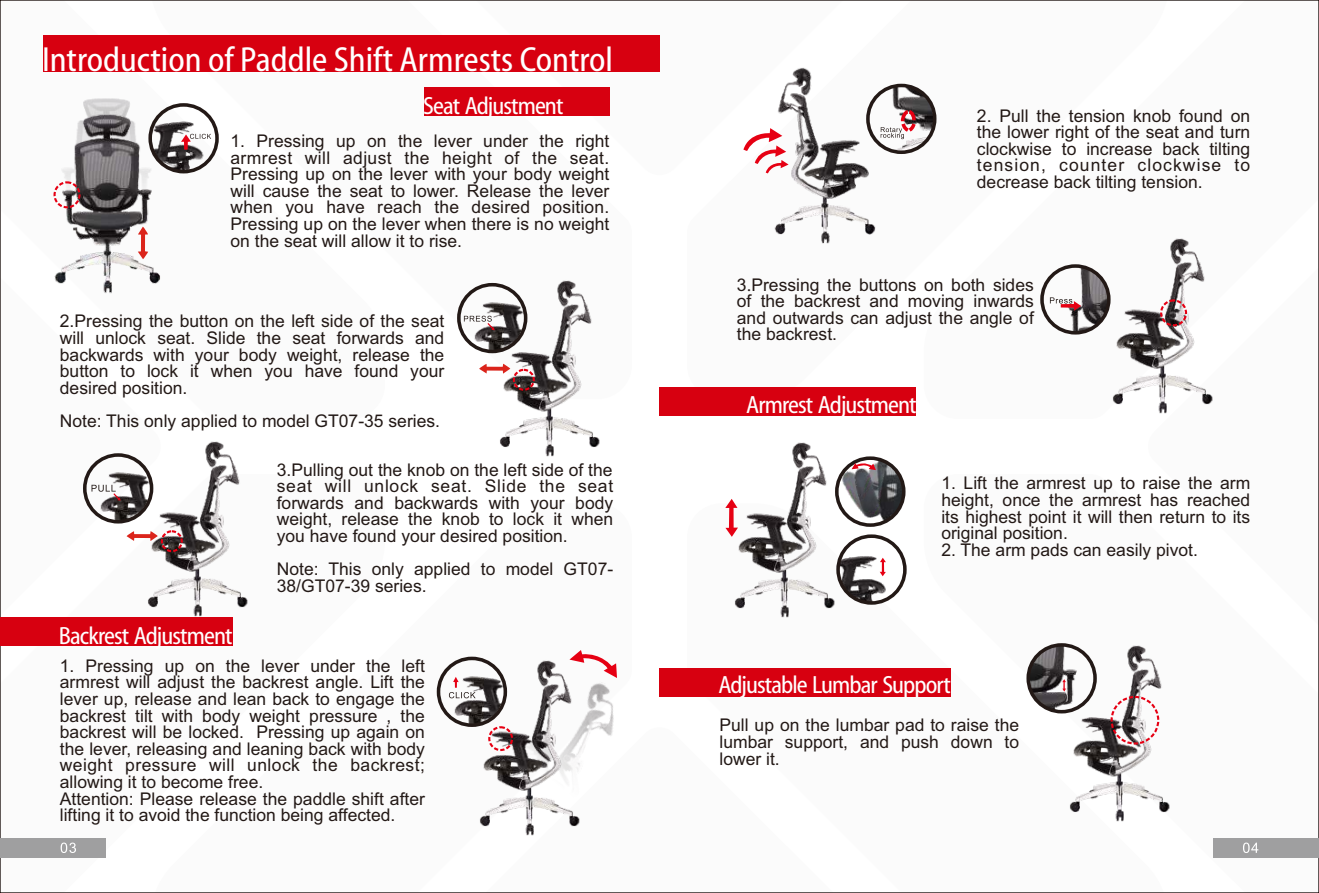
<style>
.page{position:relative;width:1319px;height:893px;background:#fff}
.page>*{position:absolute;margin:0;border:0;box-sizing:border-box;transform-origin:0 0}
.t1{font:35px "Myriad Cn Web";color:#fff}
.t2{font:25px "Myriad Cn Web";letter-spacing:-.035em;color:#fff}
.t3{font:17.5px/16.5px "Arial";color:#231916;text-align:justify}
.s1{font-family:"ST Xihei"}
</style>
<div class="page">
<svg style="left:475px;top:35px;width:329px;height:81px"></svg>
<div style="left:1213px;top:838px;width:105px;height:20px;background:#9f9fa0"></div>
<div style="left:0;top:838px;width:105px;height:20px;background:#9f9fa0"></div>
<svg style="left:61px;top:843px;width:15px;height:10px"></svg>
<svg style="left:1243px;top:843px;width:15px;height:10px"></svg>
<div style="left:424px;top:87px;width:185px;height:28px;background:#d70010"></div>
<div style="left:0;top:618px;width:232px;height:28px;background:#d70010"></div>
<div style="left:659px;top:388px;width:256px;height:28px;background:#d70010"></div>
<div style="left:659px;top:669px;width:291px;height:28px;background:#d70010"></div>
<div style="left:43px;top:36px;width:616px;height:36px;background:#d70010"></div>
<img style="left:83px;top:98px;width:78px;height:15px">
<img style="left:54px;top:113px;width:115px;height:180px">
<div style="left:53px;top:181px;width:27px;height:27px;border:2px dashed #e60013;border-radius:50%"></div>
<svg style="left:138px;top:227px;width:10px;height:32px"></svg>
<img style="left:150px;top:105px;width:67px;height:67px;border-radius:50%">
<div style="left:148px;top:103px;width:71px;height:70px;border:4px solid #231916;border-radius:50%"></div>
<svg style="left:181px;top:134px;width:30px;height:16px"></svg>
<img style="left:460px;top:656px;width:154px;height:80px">
<img style="left:469px;top:659px;width:124px;height:177px">
<svg style="left:569px;top:650px;width:48px;height:28px"></svg>
<div style="left:488px;top:726px;width:25px;height:25px;border:2px dashed #e60013;border-radius:50%"></div>
<img style="left:441px;top:658px;width:62px;height:67px">
<div style="left:436px;top:657px;width:71px;height:70px;border:4px solid #231916;border-radius:50%"></div>
<svg style="left:449px;top:677px;width:26px;height:21px"></svg>
<img style="left:762px;top:68px;width:114px;height:176px">
<img style="left:869px;top:85px;width:64px;height:67px">
<div style="left:866px;top:84px;width:70px;height:70px;border:4px solid #231916;border-radius:50%"></div>
<svg style="left:880px;top:108px;width:38px;height:31px"></svg>
<svg style="left:743px;top:128px;width:45px;height:45px"></svg>
<img style="left:848px;top:536px;width:55px;height:67px">
<div style="left:836px;top:534px;width:70px;height:71px;border:4px solid #231916;border-radius:50%"></div>
<img style="left:848px;top:459px;width:55px;height:66px">
<img style="left:836px;top:458px;width:67px;height:67px;border-radius:50%">
<div style="left:834px;top:456px;width:71px;height:71px;border:4px solid #231916;border-radius:50%"></div>
<svg style="left:851px;top:461px;width:24px;height:9px"></svg>
<svg style="left:879px;top:558px;width:6px;height:18px"></svg>
<img style="left:725px;top:442px;width:123px;height:176px">
<img style="left:1029px;top:648px;width:30px;height:64px">
<div style="left:1026px;top:643px;width:70px;height:70px;border:4px solid #231916;border-radius:50%"></div>
<img style="left:1059px;top:645px;width:111px;height:177px">
<div style="left:1110px;top:696px;width:49px;height:49px;border:2px dashed #e60013;border-radius:50%"></div>
<img style="left:1049px;top:266px;width:53px;height:67px">
<div style="left:1040px;top:264px;width:70px;height:71px;border:4px solid #231916;border-radius:50%"></div>
<img style="left:1102px;top:238px;width:111px;height:176px">
<div style="left:1159px;top:299px;width:27px;height:27px;border:2px dashed #e60013;border-radius:50%"></div>
<svg style="left:1049px;top:297px;width:31px;height:14px"></svg>
<img style="left:489px;top:280px;width:111px;height:177px">
<div style="left:512px;top:369px;width:22px;height:22px;border:2px dashed #e60013;border-radius:50%"></div>
<svg style="left:479px;top:364px;width:31px;height:10px"></svg>
<img style="left:460px;top:285px;width:64px;height:66px">
<div style="left:457px;top:283px;width:70px;height:70px;border:4px solid #231916;border-radius:50%"></div>
<svg style="left:464px;top:316px;width:30px;height:14px"></svg>
<img style="left:138px;top:441px;width:110px;height:177px">
<div style="left:161px;top:530px;width:22px;height:22px;border:2px dashed #e60013;border-radius:50%"></div>
<svg style="left:126px;top:531px;width:32px;height:10px"></svg>
<img style="left:86px;top:455px;width:64px;height:67px">
<div style="left:83px;top:453px;width:70px;height:71px;border:4px solid #231916;border-radius:50%"></div>
<svg style="left:91px;top:485px;width:30px;height:15px"></svg>
<h1 class="t1" style="left:42px;top:46px;width:572px">Introduction of Paddle Shift Armrests Control</h1>
<h2 class="t2" style="left:423px;top:96px;width:142px">Seat Adjustment</h2>
<p class="t3" style="left:230px;top:134px;width:380px">1. Pressing up on the lever under the right armrest will adjust the height of the seat.<br>Pressing up on the lever with your body weight will cause the seat to lower. Release the lever when you have reach the desired position.<br>Pressing up on the lever when there is no weight on the seat will allow it to rise.</p>
<p class="t3" style="left:60px;top:315px;width:386px">2.Pressing the button on the left side of the seat will unlock seat. Slide the seat forwards and backwards with your body weight, release the button to lock it when you have found your desired position.</p>
<p class="t3" style="left:60px;top:414px;width:381px">Note: This only applied to model GT07-35 series.</p>
<p class="t3" style="left:277px;top:463px;width:338px">3.Pulling out the knob on the left side of the seat will unlock seat. Slide the seat forwards and backwards with your body weight, release the knob to lock it when you have found your desired position.</p>
<p class="t3" style="left:277px;top:562px;width:338px">Note: This only applied to model GT07-<br>38/GT07-39 series.</p>
<h2 class="t2" style="left:59px;top:626px;width:175px">Backrest Adjustment</h2>
<p class="t3" style="left:60px;top:659px;width:366px;text-align:left">1. Pressing up on the lever under the left armrest will adjust the backrest angle. Lift the lever up, release and lean back to engage the backrest tilt with body weight pressure , the backrest will be locked. Pressing up again on the lever, releasing and leaning back with body weight pressure will unlock the backrest; allowing it to become free.<br>Attention: Please release the paddle shift after lifting it to avoid the function being affected.</p>
<p class="t3" style="left:976px;top:109px;width:275px">2. Pull the tension knob found on the lower right of the seat and turn clockwise to increase back tilting tension, counter clockwise to decrease back tilting tension.</p>
<p class="t3" style="left:736px;top:278px;width:298px">3<span class="s1">.</span>Pressing the buttons on both sides of the backrest and moving inwards and outwards can adjust the angle of the backrest.</p>
<h2 class="t2" style="left:746px;top:395px;width:172px">Armrest Adjustment</h2>
<p class="t3" style="left:941px;top:477px;width:310px">1. Lift the armrest up to raise the arm height, once the armrest has reached its highest point it will then return to its original position.</p>
<p class="t3" style="left:941px;top:543px;width:258px">2. The arm pads can easily pivot.</p>
<h2 class="t2" style="left:718px;top:675px;width:234px">Adjustable Lumbar Support</h2>
<p class="t3" style="left:719px;top:719px;width:301px">Pull up on the lumbar pad to raise the lumbar support, and push down to lower it.</p>
</div>
